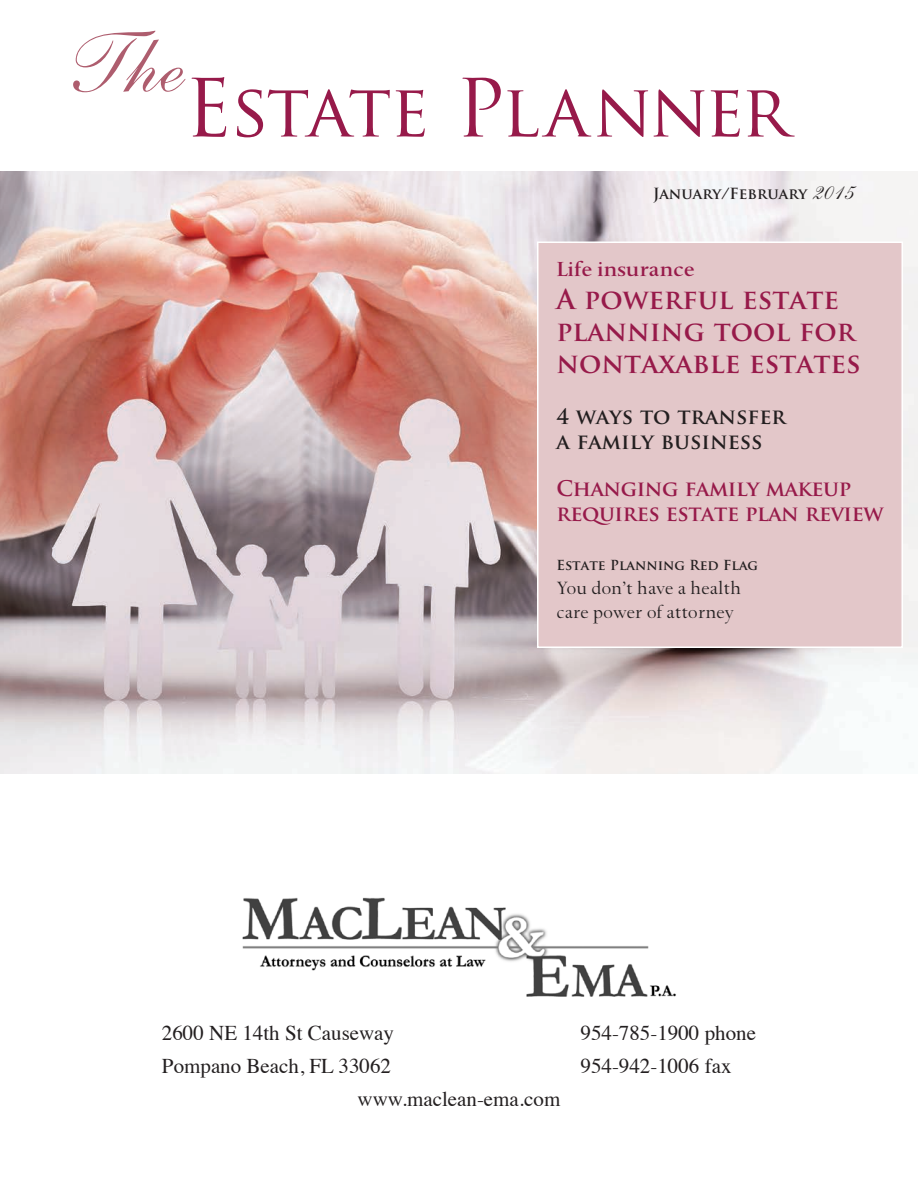
<style>
.page{position:relative;width:918px;height:1188px;background:#fff}
.page>*{position:absolute;margin:0;border:0;box-sizing:border-box;transform-origin:0 0}
.t1{font:86.7px "Shelley LT Std Script";color:#ae5d6e}
.t2{font:72px "Trajan Pro";letter-spacing:-.05em;color:#971a4a}
.t3{font:700 27px/32.4px "Trajan Pro";color:#971a4a}
.t4{font:600 24px "Spectrum MT Std";color:#971a4a}
.t5{font:21px "Times";color:#231f20}
.t6{font:700 21px/25.2px "Trajan Pro";letter-spacing:-.02em;color:#971a4a}
.t7{font:21px/24px "Spectrum MT Std";color:#231f20}
.t8{font:700 21px/25.2px "Trajan Pro";color:#231f20}
.t9{font:700 15px "Trajan Pro";color:#231f20}
.t10{font:700 13.5px "Trajan Pro";color:#231f20}
.s1{font-size:78px}
.s2{font-family:"Shelley LT Std Script";font-weight:400;font-size:27px}
</style>
<div class="page">
<img style="left:0;top:171px;width:918px;height:603px">
<div style="left:538px;top:242px;width:364px;height:405px;background:#e3c7c9"></div>
<div style="left:537px;top:242px;width:366px;height:406px;border:2px solid #fff"></div>
<img style="left:242px;top:897px;width:434px;height:100px">
<h1 class="t1" style="left:73px;top:12px;width:112px">The</h1>
<h2 class="t2" style="left:184px;top:65px;width:606px"><span class="s1">E</span>state <span class="s1">P</span>lanner</h2>
<p class="t9" style="left:653px;top:185px;width:203px">January/February <span class="s2">2015</span></p>
<p class="t4" style="left:556px;top:257px;width:140px">Life insurance</p>
<p class="t3" style="left:556px;top:283px;width:306px">A powerful estate planning tool for nontaxable estates</p>
<p class="t8" style="left:556px;top:404px;width:231px">4 ways to transfer a family business</p>
<p class="t6" style="left:556px;top:476px;width:329px">Changing family makeup requires estate plan review</p>
<p class="t10" style="left:556px;top:557px;width:203px">Estate Planning Red Flag</p>
<p class="t7" style="left:556px;top:576px;width:186px">You don’t have a health care power of attorney</p>
<p class="t5" style="left:162px;top:1014px;width:234px">2600 NE 14th St Causeway</p>
<p class="t5" style="left:581px;top:1014px;width:177px">954-785-1900 phone</p>
<p class="t5" style="left:162px;top:1046px;width:231px">Pompano Beach, FL 33062</p>
<p class="t5" style="left:581px;top:1046px;width:153px">954-942-1006 fax</p>
<p class="t5" style="left:358px;top:1079px;width:204px">www.maclean-ema.com</p>
</div>
